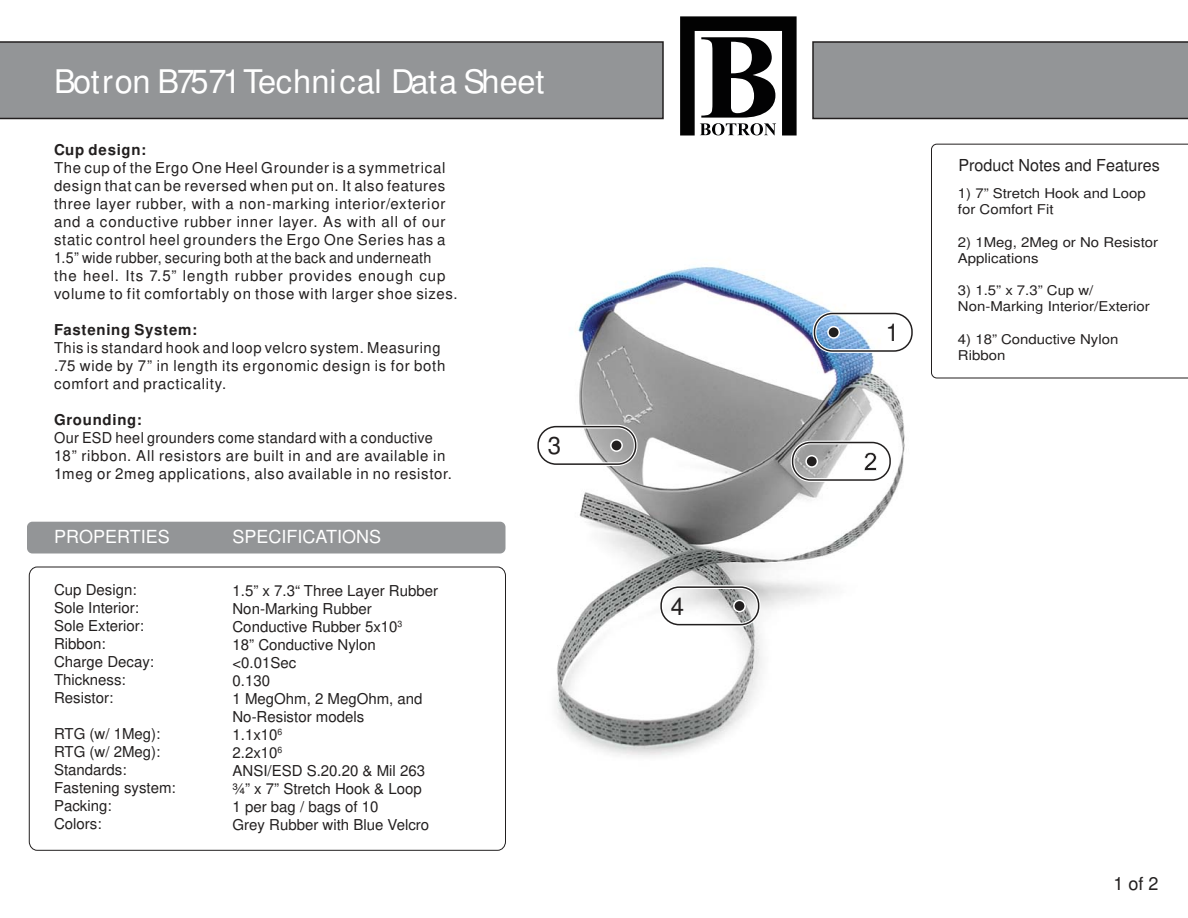
<style>
.page{position:relative;width:1188px;height:918px;background:#fff}
.page>*{position:absolute;margin:0;border:0;box-sizing:border-box;transform-origin:0 0}
.t1{font:32.55px "Impact";letter-spacing:-.01em;color:#fff}
.t2{font:24px "Arial";color:#221f1f}
.t3{font:18px "Arial";color:#fff}
.t4{font:18px "Arial";color:#221f1f}
.t5{font:16.5px "Arial";color:#221f1f}
.t6{font:15px/18px "Arial";letter-spacing:.035em;color:#221f1f}
.t7{font:15px/18px "Arial";color:#221f1f}
.t8{font:700 15px "Arial";letter-spacing:.05em;color:#221f1f}
.t9{font:13.5px/16.2px "Arial";color:#221f1f;scale:1.11 1}
</style>
<div class="page">
<img style="left:489px;top:266px;width:420px;height:491px">
<img style="left:680px;top:16px;width:117px;height:120px">
<img style="left:701px;top:37px;width:74px;height:81px">
<img style="left:700px;top:123px;width:76px;height:12px">
<div style="left:27px;top:522px;width:479px;height:31px;background:#939597;border-radius:5px"></div>
<div style="left:0;top:41px;width:664px;height:78px;background:#939597"></div>
<div style="left:812px;top:41px;width:376px;height:78px;background:#939597"></div>
<div style="left:828px;top:327px;width:11px;height:11px;background:#221f1f;border-radius:50%"></div>
<div style="left:827px;top:326px;width:13px;height:13px;border:2px solid #fff;border-radius:50%"></div>
<div style="left:813px;top:312px;width:101px;height:41px;border:4px solid #fff;border-radius:18px"></div>
<div style="left:814px;top:313px;width:99px;height:39px;border:2px solid #221f1f;border-radius:18px"></div>
<div style="left:29px;top:567px;width:477px;height:284px;border:1px solid #221f1f;border-radius:8px"></div>
<svg style="left:931px;top:144px;width:257px;height:234px"></svg>
<div style="left:806px;top:456px;width:11px;height:11px;background:#221f1f;border-radius:50%"></div>
<div style="left:805px;top:455px;width:13px;height:13px;border:2px solid #fff;border-radius:50%"></div>
<svg style="left:864px;top:452px;width:13px;height:19px"></svg>
<div style="left:791px;top:441px;width:101px;height:41px;border:4px solid #fff;border-radius:18px"></div>
<div style="left:792px;top:442px;width:99px;height:39px;border:2px solid #221f1f;border-radius:18px"></div>
<div style="left:611px;top:440px;width:11px;height:11px;background:#221f1f;border-radius:50%"></div>
<div style="left:610px;top:439px;width:13px;height:13px;border:2px solid #fff;border-radius:50%"></div>
<div style="left:536px;top:425px;width:102px;height:41px;border:4px solid #fff;border-radius:18px"></div>
<div style="left:537px;top:426px;width:99px;height:39px;border:2px solid #221f1f;border-radius:18px"></div>
<div style="left:734px;top:600px;width:11px;height:12px;background:#221f1f;border-radius:50%"></div>
<div style="left:733px;top:600px;width:13px;height:12px;border:2px solid #fff;border-radius:50%"></div>
<div style="left:659px;top:585px;width:102px;height:42px;border:4px solid #fff;border-radius:18px"></div>
<div style="left:660px;top:586px;width:99px;height:39px;border:2px solid #221f1f;border-radius:18px"></div>
<h1 class="t1" style="left:54px;top:63px;width:492px">Botron B7571 Technical Data Sheet</h1>
<p class="t8" style="left:54px;top:144px;width:94px">Cup design:</p>
<p class="t6" style="left:54px;top:160px;width:405px">The cup of the Ergo One Heel Grounder is a symmetrical design that can be reversed when put on. It also features three layer rubber, with a non-marking interior/exterior and a conductive rubber inner layer. As with all of our static control heel grounders the Ergo One Series has a 1.5” wide rubber, securing both at the back and underneath the heel. Its 7.5” length rubber provides enough cup volume to fit comfortably on those with larger shoe sizes.</p>
<p class="t8" style="left:54px;top:324px;width:145px">Fastening System:</p>
<p class="t6" style="left:54px;top:340px;width:393px">This is standard hook and loop velcro system. Measuring .75 wide by 7” in length its ergonomic design is for both comfort and practicality.</p>
<p class="t8" style="left:54px;top:414px;width:89px">Grounding:</p>
<p class="t6" style="left:54px;top:430px;width:400px">Our ESD heel grounders come standard with a conductive<br>18” ribbon. All resistors are built in and are available in<br>1meg or 2meg applications, also available in no resistor.</p>
<p class="t3" style="left:54px;top:530px;width:117px">PROPERTIES</p>
<p class="t3" style="left:233px;top:530px;width:150px">SPECIFICATIONS</p>
<p class="t7" style="left:54px;top:582px;width:102px">Cup Design:<br>Sole Interior:<br>Sole Exterior:<br>Ribbon:<br>Charge Decay:<br>Thickness:<br>Resistor:</p>
<p class="t7" style="left:54px;top:726px;width:123px">RTG (w/ 1Meg):<br>RTG (w/ 2Meg):<br>Standards:<br>Fastening system:<br>Packing:<br>Colors:</p>
<p class="t7" style="left:232px;top:583px;width:207px">1.5” x 7.3“ Three Layer Rubber<br>Non-Marking Rubber<br>Conductive Rubber 5x10<sup>3<br></sup>18” Conductive Nylon &lt;0.01Sec<br>0.130<br>1 MegOhm, 2 MegOhm, and<br>No-Resistor models<br>1.1x10<sup>6<br></sup>2.2x10<sup>6<br></sup>ANSI/ESD S.20.20 &amp; Mil 263 ¾” x 7” Stretch Hook &amp; Loop<br>1 per bag / bags of 10<br>Grey Rubber with Blue Velcro</p>
<h2 class="t2" style="left:548px;top:436px;width:15px">3</h2>
<h2 class="t2" style="left:671px;top:597px;width:15px">4</h2>
<h2 class="t2" style="left:886px;top:323px;width:15px">1</h2>
<p class="t5" style="left:958px;top:159px;width:203px">Product Notes and Features</p>
<p class="t9" style="left:958px;top:186px;width:171px">1) 7” Stretch Hook and Loop for Comfort Fit</p>
<p class="t9" style="left:958px;top:235px;width:182px">2) 1Meg, 2Meg or No Resistor<br>Applications</p>
<p class="t9" style="left:958px;top:284px;width:174px">3) 1.5” x 7.3” Cup w/<br>Non-Marking Interior/Exterior</p>
<p class="t9" style="left:958px;top:332px;width:146px">4) 18” Conductive Nylon<br>Ribbon</p>
<p class="t4" style="left:1113px;top:876px;width:47px">1 of 2</p>
</div>
